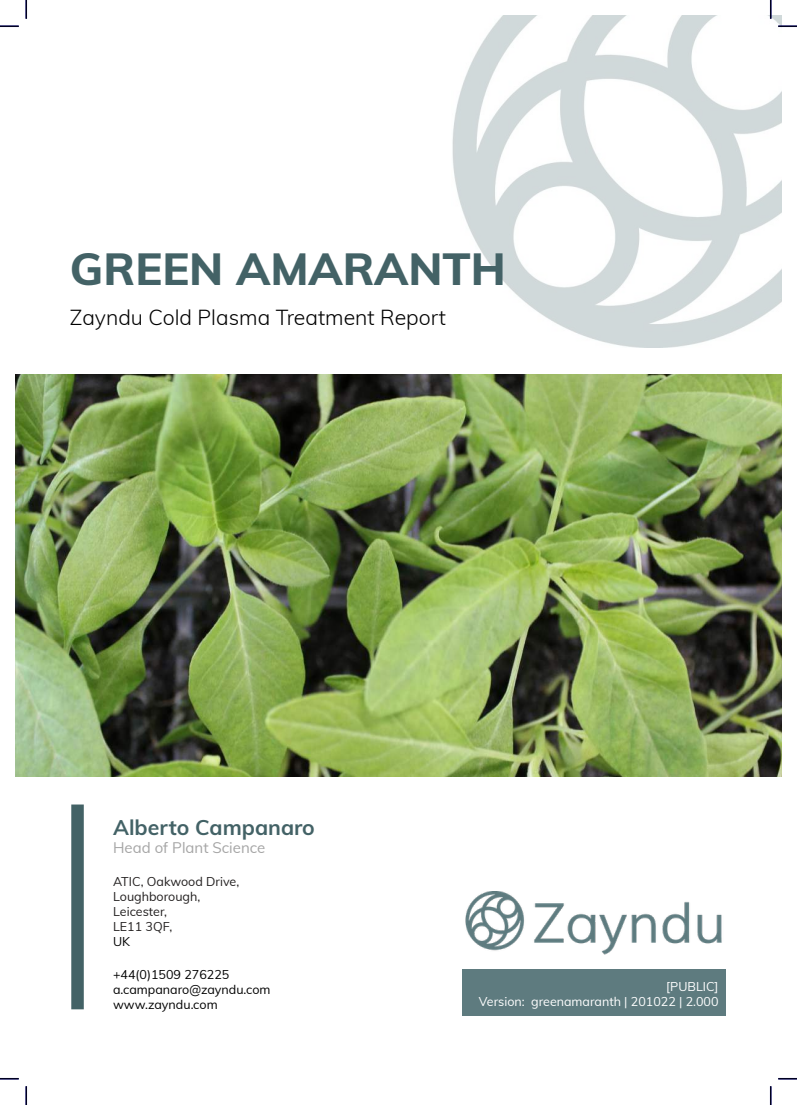
<style>
.page{position:relative;width:797px;height:1105px;background:#fff}
.page>*{position:absolute;margin:0;border:0;box-sizing:border-box;transform-origin:0 0}
.t1{font:800 45px "Muli";color:#436266}
.t2{font:300 21.25px "Muli";color:#000}
.t3{font:700 21.25px "Muli";color:#436266}
.t4{font:15px "Muli";color:#a5a5a5}
.t5{font:12.5px/15px "Muli";color:#000}
.t6{font:12.5px/15px "Muli";color:#221f1f}
.t7{font:12.5px/15px "Muli";color:#fff;text-align:right}
</style>
<div class="page">
<img style="left:452px;top:16px;width:329px;height:332px">
<div style="left:71px;top:804px;width:13px;height:205px;background:#436266"></div>
<img style="left:465px;top:892px;width:257px;height:63px">
<div style="left:462px;top:969px;width:263px;height:46px;background:#5e7b7f"></div>
<img style="left:16px;top:374px;width:765px;height:403px">
<svg style="left:0;top:25px;width:19px;height:2px"></svg>
<svg style="left:778px;top:25px;width:19px;height:2px"></svg>
<svg style="left:0;top:1078px;width:19px;height:1px"></svg>
<svg style="left:778px;top:1078px;width:19px;height:1px"></svg>
<svg style="left:25px;top:0;width:2px;height:19px"></svg>
<svg style="left:25px;top:1086px;width:2px;height:19px"></svg>
<svg style="left:770px;top:0;width:1px;height:19px"></svg>
<svg style="left:770px;top:1086px;width:1px;height:19px"></svg>
<h1 class="t1" style="left:70px;top:243px;width:437px">GREEN AMARANTH</h1>
<h2 class="t2" style="left:70px;top:309px;width:377px">Zayndu Cold Plasma Treatment Report</h2>
<h2 class="t3" style="left:113px;top:819px;width:203px">Alberto Campanaro</h2>
<p class="t4" style="left:113px;top:842px;width:154px">Head of Plant Science</p>
<p class="t6" style="left:113px;top:875px;width:128px">ATIC, Oakwood Drive,<br>Loughborough,<br>Leicester,<br>LE11 3QF,</p>
<p class="t5" style="left:113px;top:935px;width:19px">UK</p>
<p class="t5" style="left:113px;top:968px;width:159px">+44(0)1509 276225 a.campanaro@zayndu.com www.zayndu.com</p>
<p class="t7" style="left:479px;top:980px;width:241px">[PUBLIC]<br>Version: greenamaranth | 201022 | 2.000</p>
</div>
